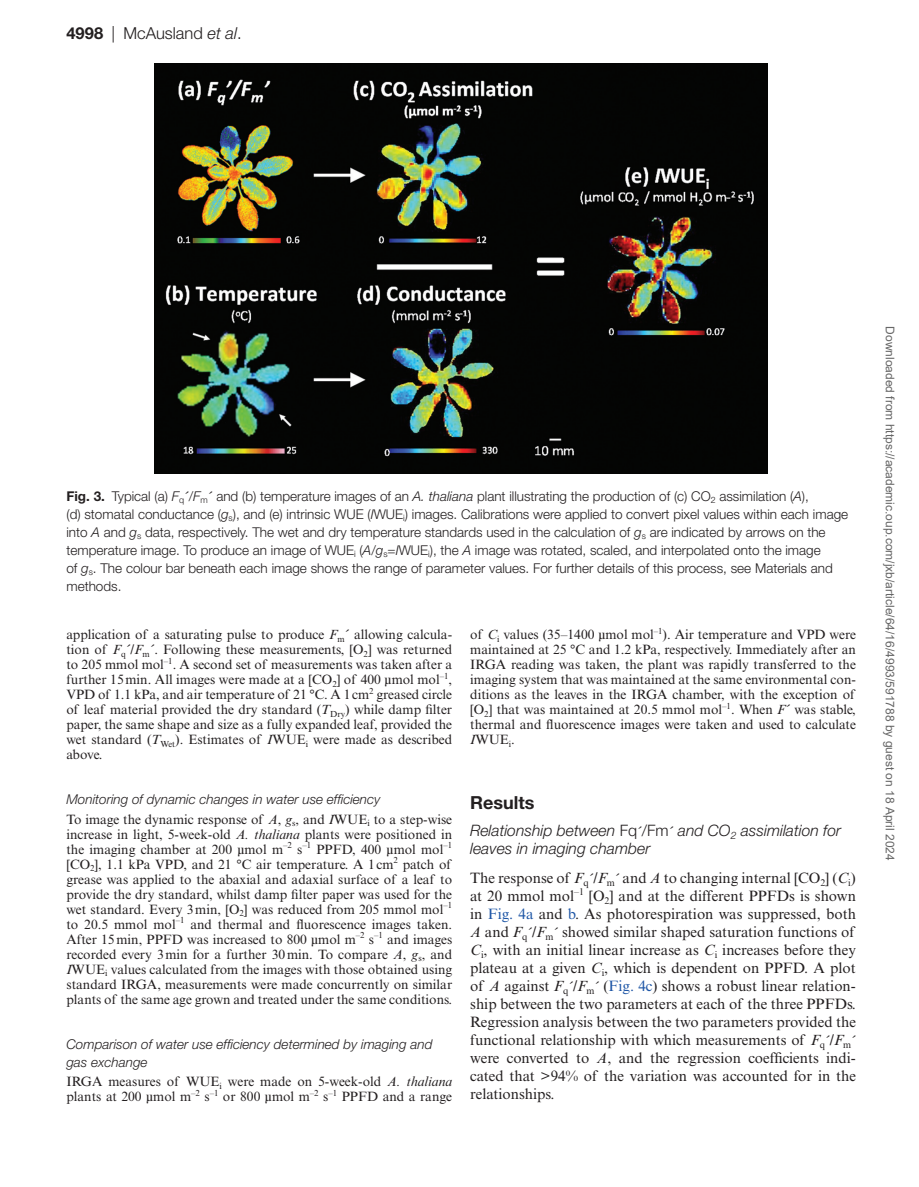
<style>
.page{position:relative;width:919px;height:1187px;background:#fff}
.page>*{position:absolute;margin:0;border:0;box-sizing:border-box;transform-origin:0 0}
.t1{font:700 18px "Helvetica Neue LT Std";color:#231f20}
.t2{font:300 16.5px "Helvetica Neue LT Std";color:#231f20}
.t3{font:italic 300 15.75px/18px "Helvetica Neue LT Std";color:#231f20}
.t4{font:15px/18px "Times New Roman MT Std";color:#231f20;text-align:justify}
.t5{font:13.5px/15px "Times New Roman MT Std";color:#231f20;text-align:justify}
.t6{font:300 13.5px/18px "Helvetica Neue LT Std";color:#231f20}
.t7{font:italic 300 13.5px/18px "Helvetica Neue LT Std";color:#231f20}
.t8{font:12px "Arial";color:#666}
.s1{font-weight:700}
.s2{font-style:italic}
.s3{font-family:"Gandhari Unicode";font-weight:400}
.s4{font-family:"Gandhari Unicode"}
.s5{font-style:normal}
.s6{font-family:"Gandhari Unicode";font-weight:400;font-style:normal;font-size:13.5px}
.s7{font-family:"Gandhari Unicode";font-size:13.5px}
.s8{color:#1e56a6}
</style>
<div class="page">
<img style="left:155px;top:63px;width:612px;height:411px">
<p class="t2" style="left:66px;top:23px;width:177px"><span class="s1">4998</span> | McAusland <span class="s2">et al</span>.</p>
<p class="t6" style="left:66px;top:486px;width:783px"><span class="s1">Fig. 3.</span> Typical (a) <span class="s2">F</span><sub>q</sub><span class="s3">´</span>/<span class="s2">F</span><sub>m</sub><span class="s3">´</span> and (b) temperature images of an <span class="s2">A. thaliana</span> plant illustrating the production of (c) CO<sub>2</sub> assimilation (<span class="s2">A</span>),<br>(d) stomatal conductance (<span class="s2">g</span><sub>s</sub>), and (e) intrinsic WUE (<span class="s2">I</span>WUE<sub>i</sub>) images. Calibrations were applied to convert pixel values within each image into <span class="s2">A</span> and <span class="s2">g</span><sub>s</sub> data, respectively. The wet and dry temperature standards used in the calculation of <span class="s2">g</span><sub>s</sub> are indicated by arrows on the temperature image. To produce an image of WUE<sub>i</sub> (<span class="s2">A</span>/<span class="s2">g</span><sub>s</sub>=<span class="s2">I</span>WUE<sub>i</sub>), the <span class="s2">A</span> image was rotated, scaled, and interpolated onto the image<br>of <span class="s2">g</span><sub>s</sub>. The colour bar beneath each image shows the range of parameter values. For further details of this process, see Materials and methods.</p>
<p class="t5" style="left:66px;top:627px;width:387px">application of a saturating pulse to produce <span class="s2">F</span><sub>m</sub><span class="s4">´</span> allowing calcula&shy;tion of <span class="s2">F</span><sub>q</sub><span class="s4">´</span>/<span class="s2">F</span><sub>m</sub><span class="s4">´</span>. Following these measurements, [O<sub>2</sub>] was returned to 205 mmol mol<sup>–1</sup>. A second set of measurements was taken after a further 15min. All images were made at a [CO<sub>2</sub>] of 400 <span class="s4">µ</span>mol mol<sup>–1</sup>, VPD of 1.1 kPa, and air temperature of 21 °C. A 1 cm<sup>2</sup> greased circle of leaf material provided the dry standard (<span class="s2">T</span><sub>Dry</sub>) while damp filter paper, the same shape and size as a fully expanded leaf, provided the wet standard (<span class="s2">T</span><sub>Wet</sub>). Estimates of <span class="s2">I</span>WUE<sub>i</sub> were made as described above.</p>
<p class="t7" style="left:66px;top:790px;width:315px">Monitoring of dynamic changes in water use efficiency</p>
<p class="t5" style="left:66px;top:811px;width:387px">To image the dynamic response of <span class="s2">A</span>, <span class="s2">g</span><sub>s</sub>, and <span class="s2">I</span>WUE<sub>i</sub> to a step-wise increase in light, 5-week-old <span class="s2">A. thaliana</span> plants were positioned in the imaging chamber at 200 <span class="s4">µ</span>mol m<sup>–2</sup> s<sup>–1</sup> PPFD, 400 <span class="s4">µ</span>mol mol<sup>–1 </sup>[CO<sub>2</sub>], 1.1 kPa VPD, and 21 °C air temperature. A 1cm<sup>2</sup> patch of grease was applied to the abaxial and adaxial surface of a leaf to provide the dry standard, whilst damp filter paper was used for the wet standard. Every 3min, [O<sub>2</sub>] was reduced from 205 mmol mol<sup>–1 </sup>to 20.5 mmol mol<sup>–1</sup> and thermal and fluorescence images taken.<br>After 15min, PPFD was increased to 800 <span class="s4">µ</span>mol m<sup>–2</sup> s<sup>–1</sup> and images recorded every 3min for a further 30min. To compare <span class="s2">A</span>, <span class="s2">g</span><sub>s</sub>, and <span class="s2">I</span>WUE<sub>i</sub> values calculated from the images with those obtained using standard IRGA, measurements were made concurrently on similar plants of the same age grown and treated under the same conditions.</p>
<p class="t7" style="left:66px;top:1034px;width:367px">Comparison of water use efficiency determined by imaging and gas exchange</p>
<p class="t5" style="left:66px;top:1074px;width:387px">IRGA measures of WUE<sub>i</sub> were made on 5-week-old <span class="s2">A. thaliana </span>plants at 200 <span class="s4">µ</span>mol m<sup>–2</sup> s<sup>–1</sup> or 800 <span class="s4">µ</span>mol m<sup>–2</sup> s<sup>–1</sup> PPFD and a range</p>
<p class="t5" style="left:470px;top:627px;width:387px">of <span class="s2">C</span><sub>i</sub> values (35–1400 <span class="s4">µ</span>mol mol<sup>–1</sup>). Air temperature and VPD were maintained at 25 °C and 1.2 kPa, respectively. Immediately after an IRGA reading was taken, the plant was rapidly transferred to the imaging system that was maintained at the same environmental con&shy;ditions as the leaves in the IRGA chamber, with the exception of [O<sub>2</sub>] that was maintained at 20.5 mmol mol<sup>–1</sup>. When <span class="s2">F</span><span class="s4">´</span> was stable, thermal and fluorescence images were taken and used to calculate <span class="s2">I</span>WUE<sub>i</sub>.</p>
<h1 class="t1" style="left:470px;top:791px;width:66px">Results</h1>
<p class="t3" style="left:470px;top:821px;width:372px">Relationship between <span class="s5">Fq</span><span class="s6">´</span><span class="s5">/Fm</span><span class="s6">´</span> and CO<sub>2</sub> assimilation for leaves in imaging chamber</p>
<p class="t4" style="left:470px;top:868px;width:387px">The response of <span class="s2">F</span><sub>q</sub><span class="s7">´</span>/<span class="s2">F</span><sub>m</sub><span class="s7">´</span> and <span class="s2">A</span> to changing internal [CO<sub>2</sub>] (<span class="s2">C</span><sub>i</sub>) at 20 mmol mol<sup>–1</sup> [O<sub>2</sub>] and at the different PPFDs is shown in <span class="s8">Fig. 4a</span> and <span class="s8">b</span>. As photorespiration was suppressed, both <span class="s2">A</span> and <span class="s2">F</span><sub>q</sub><span class="s7">´</span>/<span class="s2">F</span><sub>m</sub><span class="s7">´</span> showed similar shaped saturation functions of <span class="s2">C</span><sub>i</sub>, with an initial linear increase as <span class="s2">C</span><sub>i</sub> increases before they plateau at a given <span class="s2">C</span><sub>i</sub>, which is dependent on PPFD. A plot of <span class="s2">A</span> against <span class="s2">F</span><sub>q</sub><span class="s7">´</span>/<span class="s2">F</span><sub>m</sub><span class="s7">´</span> (<span class="s8">Fig. 4c</span>) shows a robust linear relation&shy;ship between the two parameters at each of the three PPFDs.<br>Regression analysis between the two parameters provided the functional relationship with which measurements of <span class="s2">F</span><sub>q</sub><span class="s7">´</span>/<span class="s2">F</span><sub>m</sub><span class="s7">´ </span>were converted to <span class="s2">A</span>, and the regression coefficients indi&shy;cated that &gt;94% of the variation was accounted for in the relationships.</p>
<p class="t8" style="left:894px;top:326px;width:535px;rotate:90deg">Downloaded from https://academic.oup.com/jxb/article/64/16/4993/591788 by guest on 18 April 2024</p>
</div>
